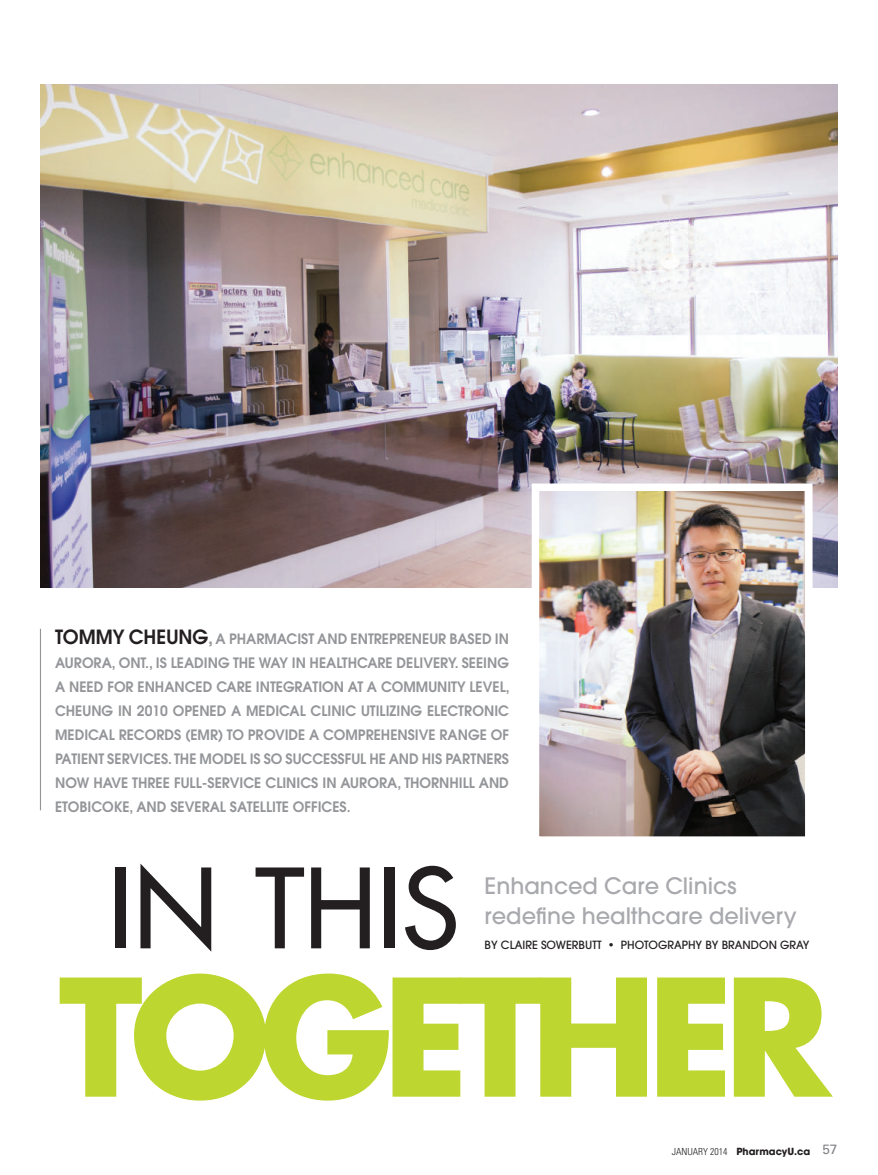
<style>
.page{position:relative;width:878px;height:1175px;background:#fff}
.page>*{position:absolute;margin:0;border:0;box-sizing:border-box;transform-origin:0 0}
.t1{font:700 157.95px "Futura Std";letter-spacing:-.065em;color:#bed630}
.t2{font:500 107.25px "Futura Std";letter-spacing:.005em;color:#231f20}
.t3{font:500 22.5px/30px "Avant Garde";color:#a8a9ad}
.t4{font:600 14.25px/24px "Avant Garde";color:#939598;text-align:justify}
.t5{font:500 11.25px "Avant Garde";color:#231f20}
.t6{font:700 9.75px "Avant Garde";color:#231f20}
.s1{font-size:19.5px;color:#231f20}
.s2{font-weight:700}
.s3{font-family:"Univers LT Std";font-weight:300;font-stretch:condensed}
.s4{font-family:"Univers LT Std";font-weight:400;font-size:13.5px;color:#808285}
</style>
<div class="page">
<hr style="left:40px;top:628px;width:1px;height:182px;background:#939598">
<img style="left:40px;top:85px;width:797px;height:502px">
<img style="left:528px;top:480px;width:288px;height:357px">
<p class="t4" style="left:55px;top:628px;width:456px"><span class="s1">TOMMY CHEUNG</span><span class="s2">,</span> A PHARMACIST AND ENTREPRENEUR BASED IN AURORA, ONT., IS LEADING THE WAY IN HEALTHCARE DELIVERY. SEEING A NEED FOR ENHANCED CARE INTEGRATION AT A COMMUNITY LEVEL, CHEUNG IN 2010 OPENED A MEDICAL CLINIC UTILIZING ELECTRONIC MEDICAL RECORDS (EMR) TO PROVIDE A COMPREHENSIVE RANGE OF PATIENT SERVICES. THE MODEL IS SO SUCCESSFUL HE AND HIS PARTNERS NOW HAVE THREE FULL-SERVICE CLINICS IN AURORA, THORNHILL AND ETOBICOKE, AND SEVERAL SATELLITE OFFICES.</p>
<h2 class="t2" style="left:108px;top:848px;width:352px">IN THIS</h2>
<h3 class="t3" style="left:484px;top:872px;width:313px">Enhanced Care Clinics redefine healthcare delivery</h3>
<p class="t5" style="left:484px;top:940px;width:326px">BY CLAIRE SOWERBUTT • PHOTOGRAPHY BY BRANDON GRAY</p>
<h1 class="t1" style="left:59px;top:949px;width:774px">TOGETHER</h1>
<p class="t6" style="left:671px;top:1147px;width:167px"><span class="s3">JANUARY 2014</span> PharmacyU.ca <span class="s4">57</span></p>
</div>
